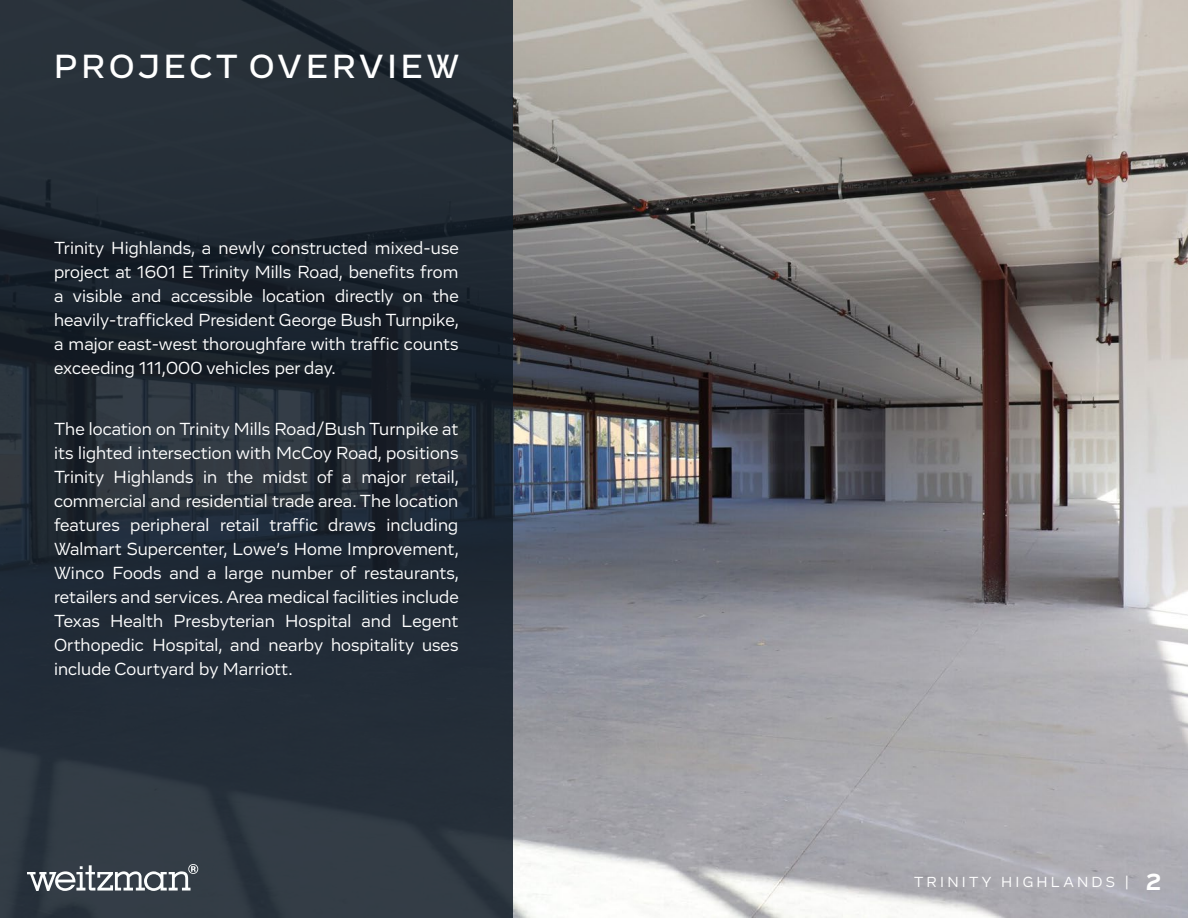
<style>
.page{position:relative;width:1188px;height:918px;background:#fff}
.page>*{position:absolute;margin:0;border:0;box-sizing:border-box;transform-origin:0 0}
.t1{font:500 34.5px "Vito";letter-spacing:.115em;color:#fff}
.Body{font:18px/24px "Vito";letter-spacing:.005em;color:#fff;text-align:justify}
.t2{font:15px "Vito";letter-spacing:.215em;color:#fff}
.s1{font-weight:700;font-size:24px}
</style>
<div class="page">
<img style="left:512px;top:0;width:676px;height:918px">
<svg style="left:0;top:0;width:512px;height:918px;background:#232c36"></svg>
<svg style="left:27px;top:864px;width:171px;height:27px"></svg>
<p class="t1" style="left:54px;top:46px;width:406px">PROJECT OVERVIEW</p>
<p class="Body" style="left:54px;top:236px;width:406px">Trinity Highlands, a newly constructed mixed-use project at 1601 E Trinity Mills Road, benefits from a visible and accessible location directly on the heavily-trafficked President George Bush Turnpike, a major east-west thoroughfare with traffic counts exceeding 111,000 vehicles per day.</p>
<p class="Body" style="left:54px;top:417px;width:407px">The location on Trinity Mills Road/Bush Turnpike at its lighted intersection with McCoy Road, positions Trinity Highlands in the midst of a major retail, commercial and residential trade area. The location features peripheral retail traffic draws including Walmart Supercenter, Lowe’s Home Improvement, Winco Foods and a large number of restaurants, retailers and services. Area medical facilities include Texas Health Presbyterian Hospital and Legent Orthopedic Hospital, and nearby hospitality uses include Courtyard by Marriott.</p>
<p class="t2" style="left:914px;top:872px;width:248px">TRINITY HIGHLANDS | <span class="s1">2</span></p>
</div>
